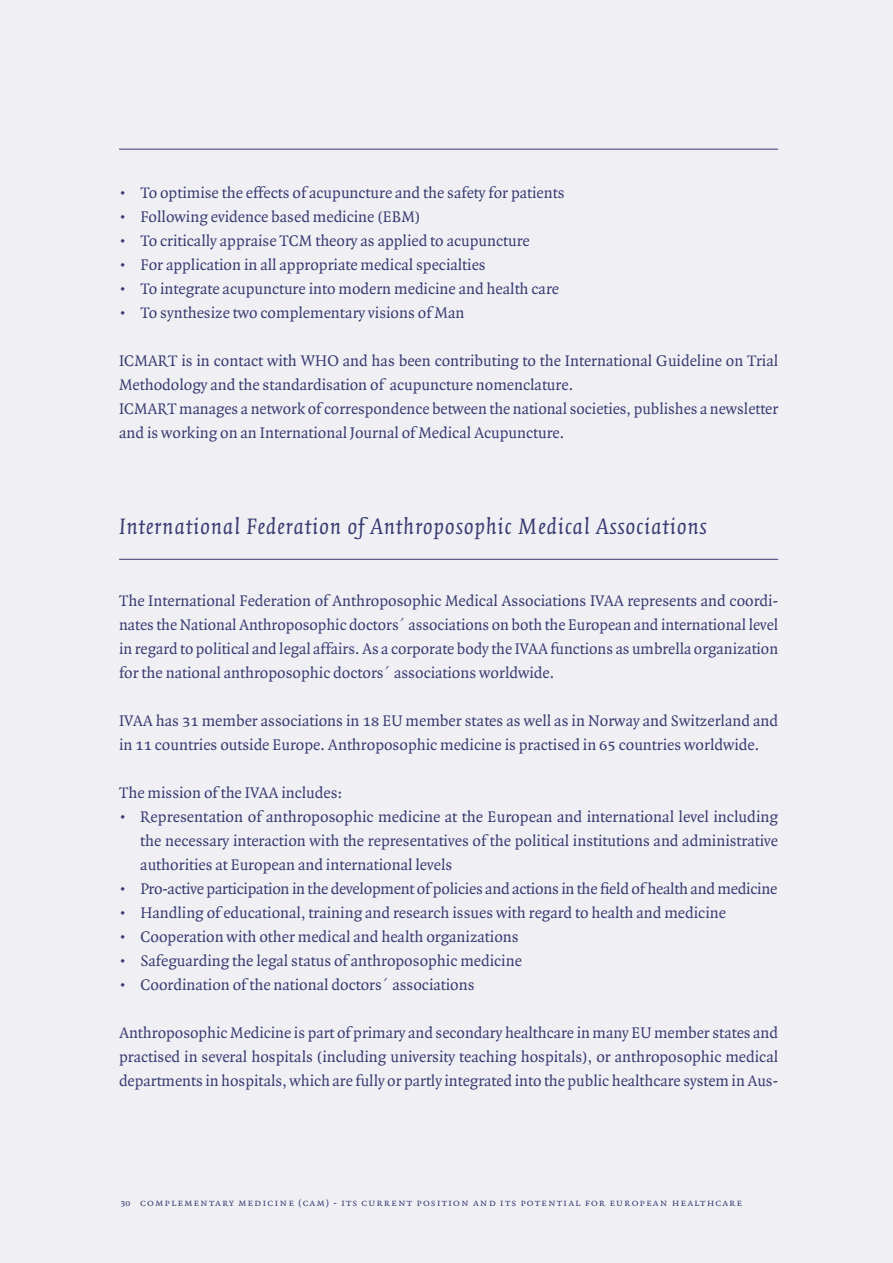
<style>
.page{position:relative;width:893px;height:1263px;background:#efeff4}
.page>*{position:absolute;margin:0;border:0;box-sizing:border-box;transform-origin:0 0}
.t1{font:italic 24px "Quadraat";letter-spacing:.03em;color:#393c71}
.t2{font:16.5px/24px "Quadraat";color:#393c71;text-align:justify}
.t3{font:10.5px "Quadraat Small Caps";letter-spacing:.1em;color:#393c71}
.s1{font-family:"Quadraat Small Caps"}
.s2{font-size:9.75px}
</style>
<div class="page">
<hr style="left:119px;top:149px;width:659px;height:1px;background:#393c71">
<hr style="left:119px;top:559px;width:659px;height:1px;background:#393c71">
<p class="t2" style="left:119px;top:181px;width:447px">• To optimise the effects of acupuncture and the safety for patients</p>
<p class="t2" style="left:119px;top:205px;width:303px">• Following evidence based medicine (EBM)</p>
<p class="t2" style="left:119px;top:229px;width:412px">• To critically appraise TCM theory as applied to acupuncture</p>
<p class="t2" style="left:119px;top:253px;width:368px">• For application in all appropriate medical specialties</p>
<p class="t2" style="left:119px;top:277px;width:441px">• To integrate acupuncture into modern medicine and health care</p>
<p class="t2" style="left:119px;top:301px;width:347px">• To synthesize two complementary visions of Man</p>
<p class="t2" style="left:119px;top:349px;width:661px;text-align:left">ICMART is in contact with WHO and has been contributing to the International Guideline on Trial Methodology and the standardisation of acupuncture nomenclature.<br>ICMART manages a network of correspondence between the national societies, publishes a newsletter and is working on an International Journal of Medical Acupuncture.</p>
<p class="t1" style="left:119px;top:514px;width:589px">International Federation of Anthroposophic Medical Associations</p>
<p class="t2" style="left:119px;top:589px;width:661px">The International Federation of Anthroposophic Medical Associations IVAA represents and coordi&shy;nates the National Anthroposophic doctors´ associations on both the European and international level in regard to political and legal affairs. As a corporate body the IVAA functions as umbrella organization for the national anthroposophic doctors´ associations worldwide.</p>
<p class="t2" style="left:119px;top:709px;width:661px">IVAA has <span class="s1">31</span> member associations in <span class="s1">18</span> EU member states as well as in Norway and Switzerland and in <span class="s1">11</span> countries outside Europe. Anthroposophic medicine is practised in <span class="s1">65</span> countries worldwide.</p>
<p class="t2" style="left:119px;top:781px;width:225px">The mission of the IVAA includes:</p>
<p class="t2" style="left:140px;top:805px;width:639px;text-indent:-21px">• Representation of anthroposophic medicine at the European and international level including the necessary interaction with the representatives of the political institutions and administrative authorities at European and international levels</p>
<p class="t2" style="left:119px;top:877px;width:660px">• Pro-active participation in the development of policies and actions in the field of health and medicine</p>
<p class="t2" style="left:119px;top:901px;width:608px">• Handling of educational, training and research issues with regard to health and medicine</p>
<p class="t2" style="left:119px;top:925px;width:401px">• Cooperation with other medical and health organizations</p>
<p class="t2" style="left:119px;top:949px;width:404px">• Safeguarding the legal status of anthroposophic medicine</p>
<p class="t2" style="left:119px;top:973px;width:357px">• Coordination of the national doctors´ associations</p>
<p class="t2" style="left:119px;top:1021px;width:661px">Anthroposophic Medicine is part of primary and secondary healthcare in many EU member states and practised in several hospitals (including university teaching hospitals), or anthroposophic medical departments in hospitals, which are fully or partly integrated into the public healthcare system in Aus-</p>
<p class="t3" style="left:121px;top:1197px;width:623px"><span class="s2">30</span> complementary medicine (cam) - its current position and its potential for european healthcare</p>
</div>
